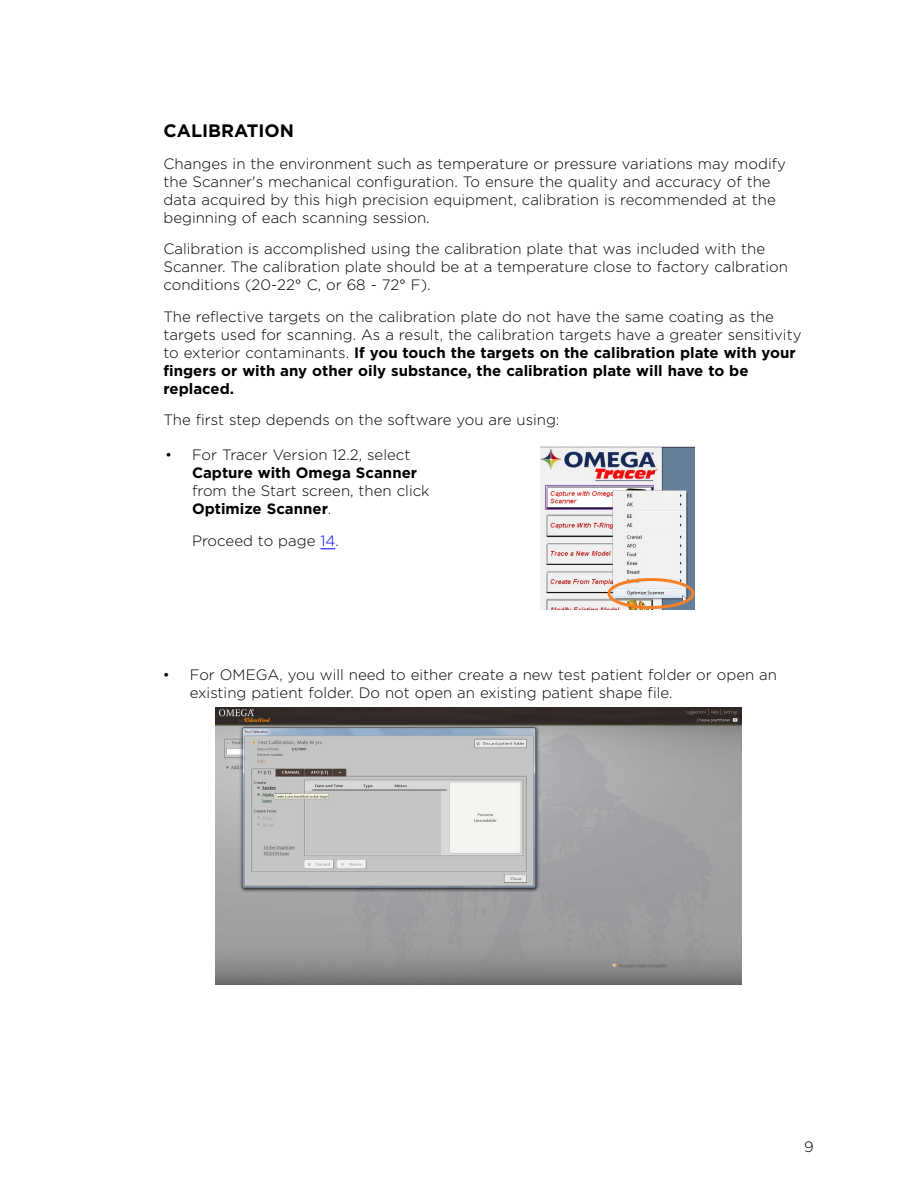
<style>
.page{position:relative;width:918px;height:1188px;background:#fff}
.page>*{position:absolute;margin:0;border:0;box-sizing:border-box;transform-origin:0 0}
.t1{font:700 18px "Gotham";color:#000}
.t2{font:300 15px/18px "Gotham";color:#000}
.t3{font:700 15px "Gotham";color:#000}
.s1{font-weight:700}
.s2{color:#00f}
</style>
<div class="page">
<img style="left:540px;top:447px;width:154px;height:162px">
<svg style="left:320px;top:548px;width:15px;height:1px"></svg>
<div style="left:608px;top:578px;width:86px;height:31px;border:3px solid #f58025;border-radius:50%"></div>
<img style="left:215px;top:707px;width:526px;height:278px">
<p class="t1" style="left:164px;top:119px;width:132px">CALIBRATION</p>
<p class="t2" style="left:164px;top:154px;width:624px">Changes in the environment such as temperature or pressure variations may modify the Scanner's mechanical configuration. To ensure the quality and accuracy of the data acquired by this high precision equipment, calibration is recommended at the beginning of each scanning session.</p>
<p class="t2" style="left:164px;top:240px;width:626px">Calibration is accomplished using the calibration plate that was included with the<br>Scanner. The calibration plate should be at a temperature close to factory calbration conditions (20-22° C, or 68 - 72° F).</p>
<p class="t2" style="left:164px;top:307px;width:639px">The reflective targets on the calibration plate do not have the same coating as the targets used for scanning. As a result, the calibration targets have a greater sensitivity to exterior contaminants. <span class="s1">If you touch the targets on the calibration plate with your fingers or with any other oily substance, the calibration plate will have to be replaced.</span></p>
<p class="t2" style="left:164px;top:411px;width:398px">The first step depends on the software you are using:</p>
<p class="t2" style="left:165px;top:446px;width:247px">• For Tracer Version 12.2, select</p>
<p class="t3" style="left:192px;top:463px;width:227px">Capture with Omega Scanner</p>
<p class="t2" style="left:192px;top:482px;width:239px">from the Start screen, then click<br><span class="s1">Optimize Scanner</span>.</p>
<p class="t2" style="left:192px;top:531px;width:148px">Proceed to page <span class="s2">14</span>.</p>
<p class="t2" style="left:190px;top:665px;width:589px;text-indent:-27px">• For OMEGA, you will need to either create a new test patient folder or open an existing patient folder. Do not open an existing patient shape file.</p>
<p class="t2" style="left:804px;top:1137px;width:11px">9</p>
</div>
